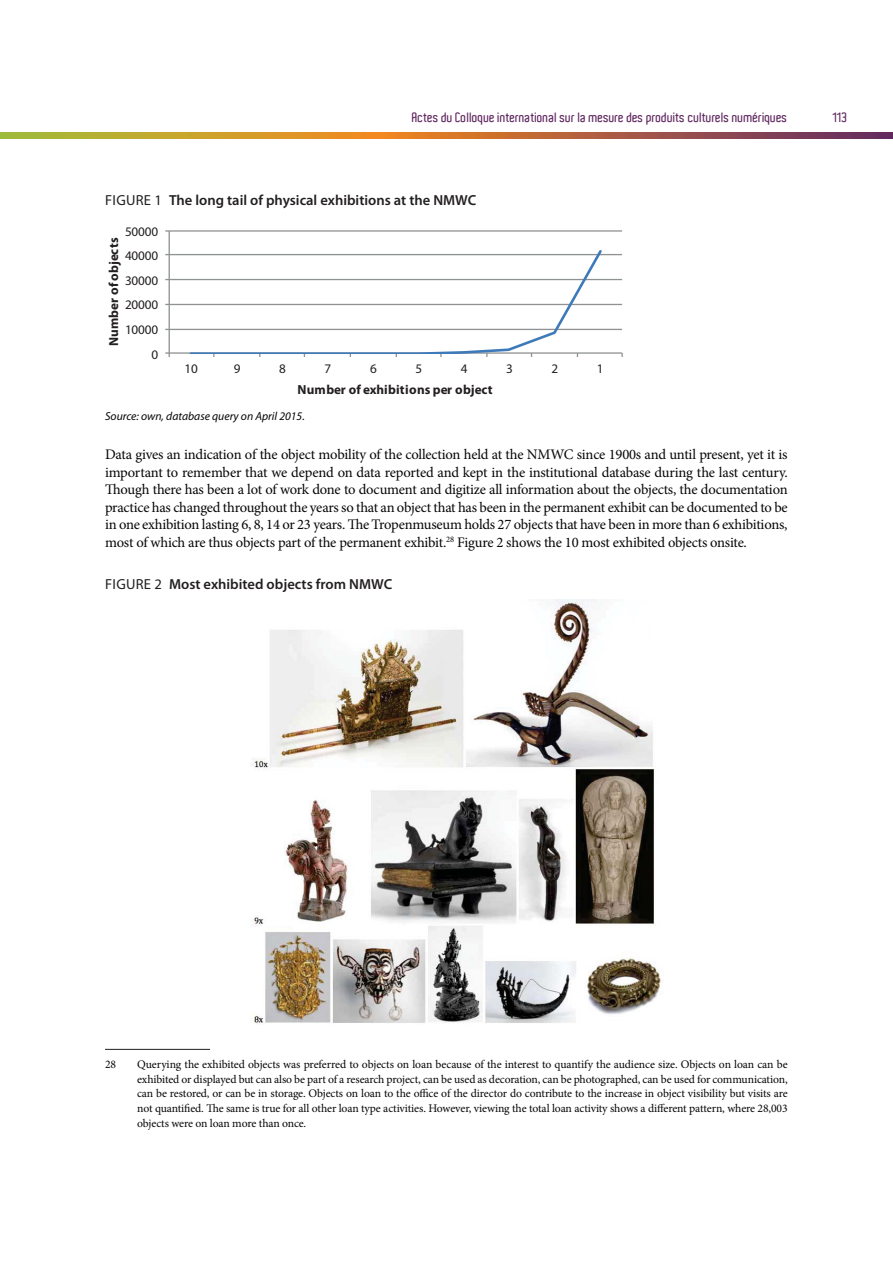
<style>
.page{position:relative;width:893px;height:1263px;background:#fff}
.page>*{position:absolute;margin:0;border:0;box-sizing:border-box;transform-origin:0 0}
.t1{font:14.55px/17.5px "Minion Pro";letter-spacing:-.015em;color:#060607;text-align:justify}
.t2{font:600 14.55px "Myriad Pro";color:#231f20}
.t3{font:600 13.2px "Aldo";color:#5f275f}
.t4{font:700 13.2px "Myriad Pro";letter-spacing:.015em;color:#231f20}
.t5{font:13.2px "Myriad Pro";letter-spacing:-.01em;color:#231f20}
.t6{font:11.7px/14.5px "Minion Pro";letter-spacing:-.01em;color:#060607;text-align:justify}
.t7{font:italic 11.7px "Myriad Pro";color:#060607}
.s1{font-weight:400}
</style>
<div class="page">
<svg style="left:0;top:133px;width:893px;height:5px;background:#b57739"></svg>
<img style="left:251px;top:599px;width:410px;height:425px">
<hr style="left:105px;top:1049px;width:105px;height:1px;background:#231f20">
<hr style="left:169px;top:329px;width:453px;height:1px;background:#8f9294">
<hr style="left:169px;top:304px;width:453px;height:1px;background:#8f9294">
<hr style="left:169px;top:279px;width:453px;height:1px;background:#8f9294">
<hr style="left:169px;top:254px;width:453px;height:1px;background:#8f9294">
<hr style="left:169px;top:230px;width:453px;height:2px;background:#8f9294">
<hr style="left:169px;top:231px;width:1px;height:122px;background:#8f9294">
<hr style="left:169px;top:352px;width:453px;height:2px;background:#8f9294">
<svg style="left:165px;top:352px;width:5px;height:5px"></svg>
<svg style="left:188px;top:250px;width:416px;height:107px"></svg>
<p class="t3" style="left:412px;top:111px;width:377px">Actes du Colloque international sur la mesure des produits culturels numériques</p>
<p class="t3" style="left:833px;top:111px;width:17px">113</p>
<p class="t2" style="left:105px;top:194px;width:373px"><span class="s1">FIGURE 1</span> The long tail of physical exhibitions at the NMWC</p>
<p class="t5" style="left:125px;top:226px;width:35px">50000</p>
<p class="t4" style="left:109px;top:346px;width:111px;rotate:-90deg">Number of objects</p>
<p class="t5" style="left:125px;top:251px;width:35px">40000</p>
<p class="t5" style="left:125px;top:275px;width:35px">30000</p>
<p class="t5" style="left:125px;top:300px;width:35px">20000</p>
<p class="t5" style="left:125px;top:325px;width:35px">10000</p>
<p class="t5" style="left:152px;top:349px;width:8px">0</p>
<p class="t5" style="left:184px;top:364px;width:15px">10</p>
<p class="t5" style="left:234px;top:364px;width:8px">9</p>
<p class="t5" style="left:279px;top:364px;width:8px">8</p>
<p class="t5" style="left:325px;top:364px;width:8px">7</p>
<p class="t5" style="left:370px;top:364px;width:8px">6</p>
<p class="t5" style="left:415px;top:364px;width:8px">5</p>
<p class="t5" style="left:461px;top:364px;width:8px">4</p>
<p class="t5" style="left:506px;top:364px;width:8px">3</p>
<p class="t5" style="left:551px;top:364px;width:8px">2</p>
<p class="t5" style="left:597px;top:364px;width:8px">1</p>
<p class="t4" style="left:297px;top:384px;width:197px">Number of exhibitions per object</p>
<p class="t7" style="left:105px;top:409px;width:201px">Source: own, database query on April 2015.</p>
<p class="t1" style="left:105px;top:447px;width:684px">Data gives an indication of the object mobility of the collection held at the NMWC since 1900s and until present, yet it is important to remember that we depend on data reported and kept in the institutional database during the last century.<br>Though there has been a lot of work done to document and digitize all information about the objects, the documentation practice has changed throughout the years so that an object that has been in the permanent exhibit can be documented to be in one exhibition lasting 6, 8, 14 or 23 years. The Tropenmuseum holds 27 objects that have been in more than 6 exhibitions, most of which are thus objects part of the permanent exhibit.<sup>28</sup> Figure 2 shows the 10 most exhibited objects onsite.</p>
<p class="t2" style="left:105px;top:579px;width:289px"><span class="s1">FIGURE 2</span> Most exhibited objects from NMWC</p>
<p class="t6" style="left:105px;top:1058px;width:13px">28</p>
<p class="t6" style="left:137px;top:1058px;width:652px">Querying the exhibited objects was preferred to objects on loan because of the interest to quantify the audience size. Objects on loan can be exhibited or displayed but can also be part of a research project, can be used as decoration, can be photographed, can be used for communication, can be restored, or can be in storage. Objects on loan to the office of the director do contribute to the increase in object visibility but visits are not quantified. The same is true for all other loan type activities. However, viewing the total loan activity shows a different pattern, where 28,003 objects were on loan more than once.</p>
</div>
